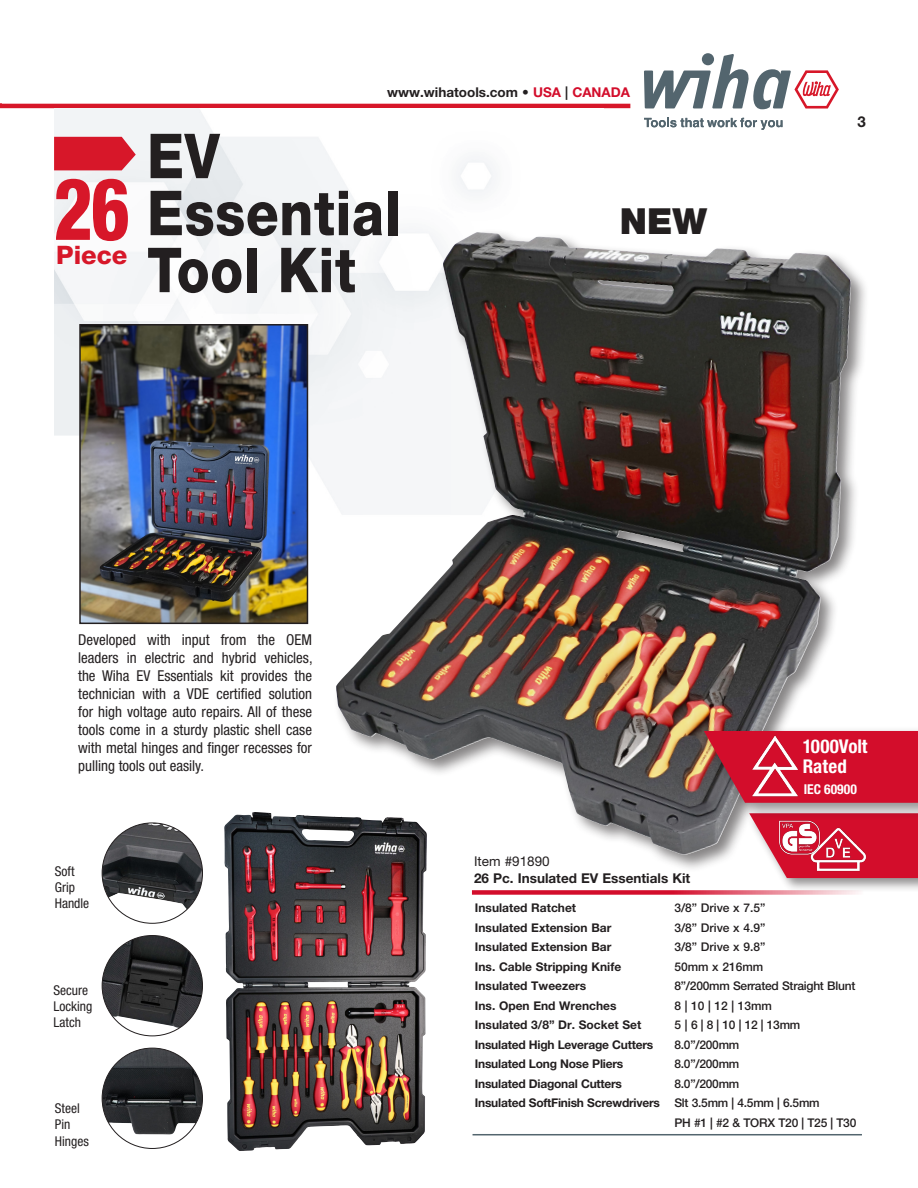
<style>
.page{position:relative;width:918px;height:1188px;background:#fff}
.page>*{position:absolute;margin:0;border:0;box-sizing:border-box;transform-origin:0 0}
.t1{font:800 condensed 86.25px "Helvetica Neue LT Std";color:#d71729;scale:.87 1}
.t2{font:800 62.1px/57px "Helvetica Neue LT Std";letter-spacing:.01em;color:#231f20;scale:.87 1}
.t3{font:900 36px "Helvetica Neue LT Std";color:#231f20}
.t4{font:800 25.5px "Helvetica Neue LT Std";color:#d71729}
.t5{font:700 condensed 19.05px/20.4px "Helvetica Neue LT Std";color:#fff}
.t6{font:condensed 15px/18px "Helvetica Neue LT Std";color:#231f20;text-align:justify}
.t7{font:700 15px "Helvetica Neue LT Std";color:#231f20}
.t8{font:700 condensed 13.65px "Helvetica Neue LT Std";color:#fff}
.t9{font:700 13.5px "Helvetica Neue LT Std";color:#231f20}
.t10{font:condensed 13.5px/16.2px "Helvetica Neue LT Std";color:#231f20}
.t11{font:13.5px "Helvetica Neue LT Std";color:#231f20}
.t12{font:500 12px/19.5px "Helvetica Neue LT Std";letter-spacing:-.02em;color:#231f20}
.t13{font:700 12px/19.5px "Helvetica Neue LT Std";color:#231f20}
.t14{font:700 12px "Helvetica Neue LT Std";letter-spacing:-.02em;color:#231f20}
.t15{font:500 12px "Helvetica Neue LT Std";color:#231f20}
.s1{color:#d30d2b}
</style>
<div class="page">
<hr style="left:0;top:104px;width:630px;height:4px;background:#d71729">
<svg style="left:644px;top:118px;width:138px;height:12px"></svg>
<svg style="left:644px;top:54px;width:195px;height:55px"></svg>
<img style="left:54px;top:109px;width:440px;height:420px">
<svg style="left:54px;top:137px;width:82px;height:33px;background:#d92a3a"></svg>
<img style="left:224px;top:812px;width:202px;height:339px">
<img style="left:102px;top:936px;width:101px;height:92px">
<img style="left:102px;top:823px;width:101px;height:87px">
<img style="left:102px;top:1048px;width:101px;height:87px">
<img style="left:82px;top:327px;width:223px;height:294px">
<div style="left:79px;top:324px;width:229px;height:300px;border:2px solid #231f20"></div>
<div style="left:332px;top:229px;width:537px;height:644px;background:#231f20;opacity:.55"></div>
<img style="left:336px;top:232px;width:515px;height:623px">
<div style="left:746px;top:809px;width:172px;height:83px;background:#231f20;opacity:.5"></div>
<svg style="left:749px;top:821px;width:169px;height:57px"></svg>
<img style="left:811px;top:827px;width:58px;height:46px">
<img style="left:778px;top:821px;width:44px;height:34px">
<div style="left:701px;top:726px;width:217px;height:95px;background:#231f20;opacity:.5"></div>
<svg style="left:704px;top:731px;width:214px;height:72px;background:#c61831"></svg>
<img style="left:747px;top:734px;width:52px;height:74px">
<svg style="left:472px;top:890px;width:391px;height:5px;background:#e0586d"></svg>
<hr style="left:473px;top:1134px;width:389px;height:1px;background:#53656e">
<p class="t1" style="left:53px;top:156px;width:89px">26</p>
<p class="t4" style="left:56px;top:239px;width:73px">Piece</p>
<p class="t9" style="left:387px;top:84px;width:244px">www.wihatools.com • <span class="s1">USA</span> | <span class="s1">CANADA</span></p>
<p class="t2" style="left:147px;top:127px;width:293px">EV<br>Essential<br>Tool Kit</p>
<p class="t3" style="left:620px;top:199px;width:89px">NEW</p>
<p class="t7" style="left:858px;top:113px;width:10px">3</p>
<p class="t6" style="left:78px;top:630px;width:236px">Developed with input from the OEM leaders in electric and hybrid vehicles, the Wiha EV Essentials kit provides the technician with a VDE certified solution for high voltage auto repairs. All of these tools come in a sturdy plastic shell case with metal hinges and finger recesses for pulling tools out easily.</p>
<p class="t5" style="left:803px;top:735px;width:66px">1000Volt<br>Rated</p>
<p class="t8" style="left:804px;top:781px;width:55px">IEC 60900</p>
<p class="t10" style="left:55px;top:863px;width:36px">Soft<br>Grip<br>Handle</p>
<p class="t10" style="left:53px;top:982px;width:40px">Secure<br>Locking<br>Latch</p>
<p class="t10" style="left:55px;top:1100px;width:35px">Steel<br>Pin<br>Hinges</p>
<p class="t11" style="left:474px;top:853px;width:77px">Item #91890</p>
<p class="t9" style="left:474px;top:869px;width:218px">26 Pc. Insulated EV Essentials Kit</p>
<p class="t13" style="left:475px;top:898px;width:103px">Insulated Ratchet</p>
<p class="t13" style="left:475px;top:918px;width:138px">Insulated Extension Bar</p>
<p class="t13" style="left:475px;top:937px;width:138px">Insulated Extension Bar</p>
<p class="t13" style="left:475px;top:957px;width:148px">Ins. Cable Stripping Knife</p>
<p class="t13" style="left:475px;top:976px;width:113px">Insulated Tweezers</p>
<p class="t13" style="left:475px;top:996px;width:168px">Ins. Open End Wrenches<br>Insulated 3/8” Dr. Socket Set</p>
<p class="t14" style="left:475px;top:1037px;width:180px">Insulated High Leverage Cutters</p>
<p class="t14" style="left:475px;top:1057px;width:150px">Insulated Long Nose Pliers</p>
<p class="t14" style="left:475px;top:1076px;width:149px">Insulated Diagonal Cutters</p>
<p class="t14" style="left:475px;top:1096px;width:186px">Insulated SoftFinish Screwdrivers</p>
<p class="t12" style="left:674px;top:898px;width:93px">3/8” Drive x 7.5”</p>
<p class="t12" style="left:674px;top:918px;width:93px">3/8” Drive x 4.9”</p>
<p class="t12" style="left:674px;top:937px;width:93px">3/8” Drive x 9.8”</p>
<p class="t15" style="left:674px;top:959px;width:90px">50mm x 216mm</p>
<p class="t12" style="left:674px;top:976px;width:182px">8”/200mm Serrated Straight Blunt</p>
<p class="t12" style="left:674px;top:996px;width:127px">8 | 10 | 12 | 13mm<br>5 | 6 | 8 | 10 | 12 | 13mm</p>
<p class="t12" style="left:674px;top:1035px;width:66px">8.0”/200mm</p>
<p class="t12" style="left:674px;top:1054px;width:66px">8.0”/200mm</p>
<p class="t12" style="left:674px;top:1074px;width:66px">8.0”/200mm</p>
<p class="t12" style="left:674px;top:1093px;width:184px">Slt 3.5mm | 4.5mm | 6.5mm<br>PH #1 | #2 &amp; TORX T20 | T25 | T30</p>
</div>
